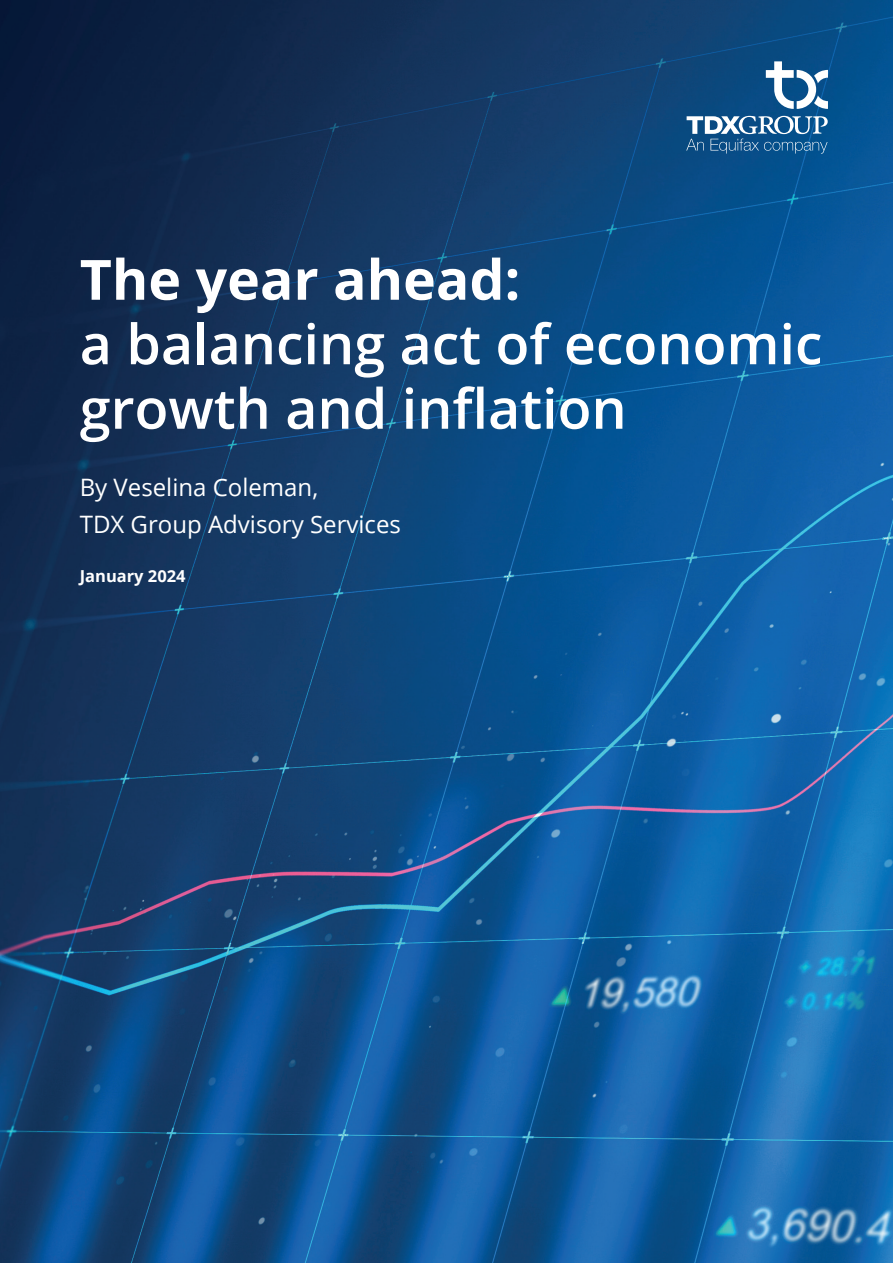
<style>
.page{position:relative;width:893px;height:1263px;background:#fff}
.page>*{position:absolute;margin:0;border:0;box-sizing:border-box;transform-origin:0 0}
.t1{font:600 55.5px/64.5px "Open Sans";color:#fff}
.t2{font:700 55.5px "Open Sans";color:#fff}
.t3{font:24px/37.5px "Open Sans";color:#fff}
.t4{font:700 16.5px "Open Sans";color:#fff}
</style>
<div class="page">
<img style="left:0;top:0;width:893px;height:1263px">
<svg style="left:686px;top:116px;width:142px;height:38px;background:#4379a5"></svg>
<svg style="left:766px;top:61px;width:62px;height:48px"></svg>
<h1 class="t2" style="left:80px;top:240px;width:442px">The year ahead:</h1>
<h1 class="t1" style="left:80px;top:311px;width:744px">a balancing act of economic growth and inflation</h1>
<p class="t3" style="left:80px;top:468px;width:323px">By Veselina Coleman,<br>TDX Group Advisory Services</p>
<p class="t4" style="left:80px;top:565px;width:107px">January 2024</p>
</div>
